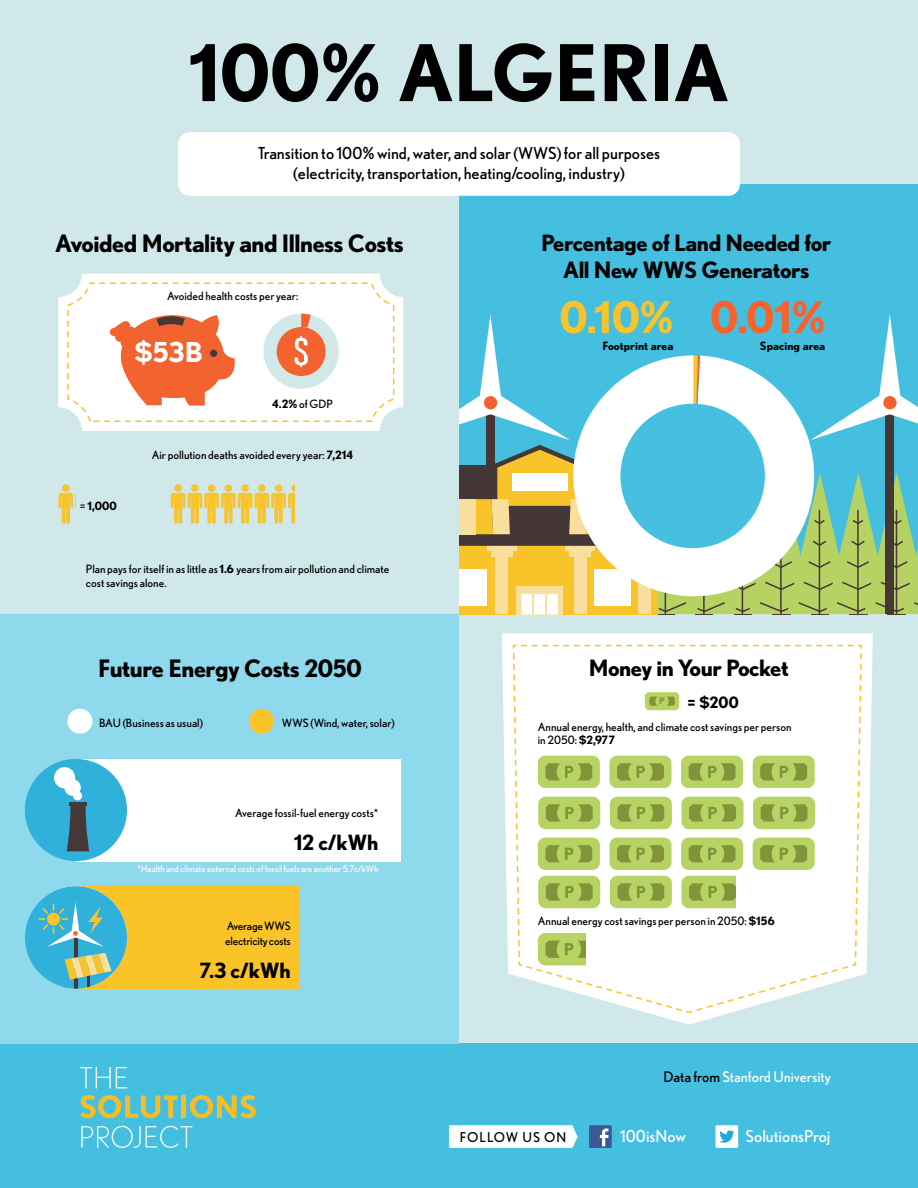
<style>
.page{position:relative;width:918px;height:1188px;background:#fff}
.page>*{position:absolute;margin:0;border:0;box-sizing:border-box;transform-origin:0 0}
.t1{font:700 78px "Nobel";color:#000}
.t2{font:700 43.5px "Nobel";color:#fa612b}
.t3{font:700 43.5px "Nobel";color:#fac429}
.t4{font:700 27.45px "Nobel";color:#fff}
.t5{font:700 24px "Nobel";letter-spacing:-.02em;color:#000}
.t6{font:700 22.5px/27px "Nobel";letter-spacing:-.02em;color:#000;text-align:center}
.t7{font:700 21px "Nobel";letter-spacing:-.02em;color:#000}
.t8{font:16.5px/19.8px "Nobel";color:#000;text-align:center}
.t9{font:16.5px "Nobel";color:#fff}
.t10{font:700 15.6px "Nobel";color:#000}
.t11{font:14.7px "Nobel";color:#fff}
.t12{font:13.5px "Nobel";letter-spacing:.08em;color:#000}
.t13{font:11.55px/13.8px "Nobel";color:#000}
.t14{font:700 11.55px "Nobel";color:#000}
.t15{font:11.55px/15px "Nobel";letter-spacing:-.02em;color:#000}
.t16{font:700 9.15px "Nobel";color:#829339}
.t17{font:9px "Nobel";color:#fff}
.s1{font-weight:700}
.s2{font-weight:400}
.s3{color:#000}
</style>
<div class="page">
<div style="left:0;top:0;width:918px;height:1043px;background:#d1e8eb"></div>
<div style="left:0;top:1043px;width:918px;height:145px;background:#45bfe0"></div>
<svg style="left:80px;top:1067px;width:47px;height:21px"></svg>
<svg style="left:80px;top:1095px;width:98px;height:23px"></svg>
<div style="left:181px;top:1095px;width:5px;height:23px;background:#f7bd26"></div>
<svg style="left:190px;top:1095px;width:66px;height:23px"></svg>
<svg style="left:81px;top:1126px;width:112px;height:22px"></svg>
<svg style="left:449px;top:1125px;width:129px;height:23px;background:#f8fcfd"></svg>
<div style="left:589px;top:1125px;width:23px;height:23px;background:#3b5996"></div>
<svg style="left:600px;top:1129px;width:9px;height:17px"></svg>
<div style="left:716px;top:1125px;width:22px;height:23px;background:#fff;border-radius:2px"></div>
<svg style="left:719px;top:1130px;width:15px;height:13px"></svg>
<div style="left:0;top:614px;width:459px;height:429px;background:#8fd9ed"></div>
<div style="left:67px;top:709px;width:25px;height:25px;background:#fff;border-radius:50%"></div>
<div style="left:249px;top:709px;width:25px;height:25px;background:#fac429;border-radius:50%"></div>
<svg style="left:502px;top:633px;width:371px;height:392px;fill:#fff"></svg>
<div style="left:58px;top:274px;width:345px;height:157px;background:#fff;border-radius:24px"></div>
<div style="left:67px;top:282px;width:327px;height:140px;border:2px dashed #f9c42b;border-radius:22px"></div>
<svg style="left:109px;top:315px;width:126px;height:91px"></svg>
<svg style="left:264px;top:314px;width:75px;height:75px"></svg>
<svg style="left:171px;top:484px;width:124px;height:40px"></svg>
<svg style="left:58px;top:493px;width:15px;height:31px"></svg>
<div style="left:62px;top:484px;width:8px;height:8px;background:#f9c42b;border-radius:50%"></div>
<div style="left:76px;top:759px;width:324px;height:102px;background:#fff"></div>
<div style="left:25px;top:759px;width:102px;height:102px;background:#30b1dc;border-radius:50%"></div>
<svg style="left:67px;top:805px;width:22px;height:46px"></svg>
<hr style="left:69px;top:802px;width:18px;height:3px;background:#453837">
<div style="left:54px;top:767px;width:21px;height:21px;background:#fff;border-radius:50%"></div>
<div style="left:64px;top:779px;width:17px;height:17px;background:#fff;border-radius:50%"></div>
<div style="left:73px;top:791px;width:9px;height:9px;background:#fff;border-radius:50%"></div>
<div style="left:76px;top:886px;width:224px;height:102px;background:#fac429"></div>
<div style="left:459px;top:185px;width:459px;height:429px;background:#45bfe0"></div>
<div style="left:178px;top:132px;width:562px;height:64px;background:#fff;border-radius:12px"></div>
<svg style="left:459px;top:315px;width:459px;height:299px"></svg>
<div style="left:620px;top:404px;width:145px;height:144px;background:#46bfe1;border-radius:50%"></div>
<div style="left:25px;top:886px;width:102px;height:103px;background:#30b1dc;border-radius:50%"></div>
<hr style="left:74px;top:926px;width:3px;height:63px;background:#453837">
<svg style="left:42px;top:953px;width:70px;height:36px"></svg>
<svg style="left:38px;top:902px;width:66px;height:45px"></svg>
<svg style="left:512px;top:645px;width:351px;height:368px;background:#e8efd4"></svg>
<h1 class="t1" style="left:189px;top:26px;width:541px">100% ALGERIA</h1>
<h3 class="t8" style="left:258px;top:143px;width:404px">Transition to 100% wind, water, and solar (WWS) for all purposes (electricity, transportation, heating/cooling, industry)</h3>
<h3 class="t5" style="left:55px;top:229px;width:350px">Avoided Mortality and Illness Costs</h3>
<h3 class="t6" style="left:541px;top:229px;width:292px">Percentage of Land Needed for<br>All New WWS Generators</h3>
<p class="t13" style="left:167px;top:289px;width:133px">Avoided health costs per year:</p>
<h3 class="t4" style="left:134px;top:336px;width:70px">$53B</h3>
<p class="t13" style="left:272px;top:397px;width:62px"><span class="s1">4.2%</span> of GDP</p>
<p class="t14" style="left:80px;top:499px;width:38px"><span class="s2">=</span> 1,000</p>
<p class="t13" style="left:152px;top:448px;width:203px">Air pollution deaths avoided every year: <span class="s1">7,214</span></p>
<p class="t13" style="left:86px;top:562px;width:305px">Plan pays for itself in as little as <span class="s1">1.6</span> years from air pollution and climate cost savings alone.</p>
<h2 class="t3" style="left:560px;top:291px;width:115px">0.10%</h2>
<p class="t14" style="left:602px;top:339px;width:73px">Footprint area</p>
<h2 class="t2" style="left:711px;top:291px;width:116px">0.01%</h2>
<p class="t14" style="left:760px;top:339px;width:67px">Spacing area</p>
<h3 class="t5" style="left:98px;top:654px;width:265px">Future Energy Costs 2050</h3>
<h3 class="t6" style="left:589px;top:654px;width:202px">Money in Your Pocket</h3>
<p class="t13" style="left:99px;top:716px;width:105px">BAU (Business as usual)</p>
<p class="t13" style="left:282px;top:716px;width:114px">WWS (Wind, water, solar)</p>
<p class="t13" style="left:235px;top:806px;width:145px">Average fossil-fuel energy costs*</p>
<h3 class="t7" style="left:294px;top:830px;width:86px">12 c/kWh</h3>
<p class="t17" style="left:138px;top:863px;width:242px">*Health and climate external costs of fossil fuels are another 5.7c/kWh</p>
<p class="t15" style="left:225px;top:918px;width:67px">Average WWS electricity costs</p>
<h3 class="t7" style="left:199px;top:958px;width:93px">7.3 c/kWh</h3>
<p class="t16" style="left:659px;top:696px;width:7px">P</p>
<h3 class="t10" style="left:687px;top:693px;width:53px">= $200</h3>
<p class="t13" style="left:538px;top:720px;width:255px">Annual energy, health, and climate cost savings per person in 2050: <span class="s1">$2,977</span></p>
<p class="t13" style="left:538px;top:914px;width:238px">Annual energy cost savings per person in 2050: <span class="s1">$156</span></p>
<p class="t11" style="left:664px;top:1068px;width:169px"><span class="s3">Data from</span> Stanford University</p>
<p class="t12" style="left:460px;top:1129px;width:108px">FOLLOW US ON</p>
<h3 class="t9" style="left:620px;top:1126px;width:67px">100isNow</h3>
<h3 class="t9" style="left:746px;top:1126px;width:86px">SolutionsProj</h3>
</div>
